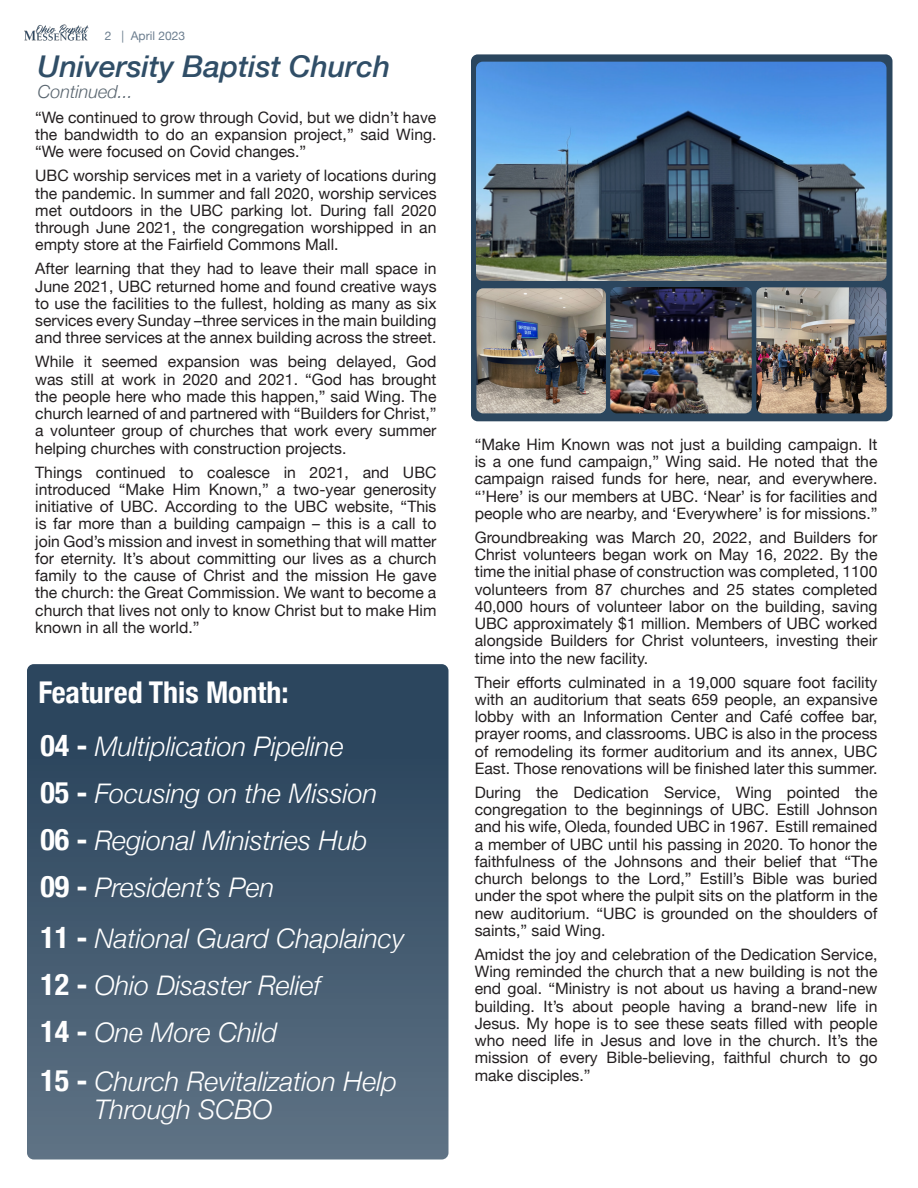
<style>
.page{position:relative;width:918px;height:1188px;background:#fff}
.page>*{position:absolute;margin:0;border:0;box-sizing:border-box;transform-origin:0 0}
.Headline_1{font:italic 500 30px "Helvetica Neue";color:#304e67}
.t1{font:700 condensed 30px "Helvetica Neue";color:#fff}
.Headline_Light{font:italic 300 27px/28.5px "Helvetica Neue";color:#fff}
.Subheading_1{font:italic 300 18px "Helvetica Neue";color:#5a6670}
.t2{font:15.75px/17.2px "Helvetica Neue";color:#231f20;text-align:justify}
.t3{font:12px "Helvetica Neue";color:#6c7e8f}
.s1{font-weight:700;font-style:normal;font-stretch:condensed;font-size:30px}
</style>
<div class="page">
<img style="left:24px;top:24px;width:65px;height:17px">
<div style="left:471px;top:54px;width:422px;height:367px;background:#2b465e;border-radius:7px"></div>
<img style="left:476px;top:62px;width:411px;height:219px">
<img style="left:476px;top:288px;width:130px;height:125px">
<img style="left:610px;top:287px;width:142px;height:126px">
<img style="left:756px;top:287px;width:131px;height:126px">
<div style="left:27px;top:664px;width:421px;height:496px;background:linear-gradient(to bottom,#243f58,#5e7284);border-radius:7px"></div>
<p class="t3" style="left:105px;top:27px;width:82px">2 | April 2023</p>
<p class="Headline_1" style="left:38px;top:41px;width:354px">University Baptist Church</p>
<p class="Subheading_1" style="left:38px;top:77px;width:97px">Continued...</p>
<p class="t2" style="left:35px;top:110px;width:403px">“We continued to grow through Covid, but we didn’t have the bandwidth to do an expansion project,” said Wing. “We were focused on Covid changes.”</p>
<p class="t2" style="left:35px;top:168px;width:403px">UBC worship services met in a variety of locations during the pandemic. ln summer and fall 2020, worship services met outdoors in the UBC parking lot. During fall 2020 through June 2021, the congregation worshipped in an empty store at the Fairfield Commons Mall.</p>
<p class="t2" style="left:35px;top:261px;width:403px">After learning that they had to leave their mall space in June 2021, UBC returned home and found creative ways to use the facilities to the fullest, holding as many as six services every Sunday –three services in the main building and three services at the annex building across the street.</p>
<p class="t2" style="left:35px;top:354px;width:403px">While it seemed expansion was being delayed, God was still at work in 2020 and 2021. “God has brought the people here who made this happen,” said Wing. The church learned of and partnered with “Builders for Christ,” a volunteer group of churches that work every summer helping churches with construction projects.</p>
<p class="t2" style="left:35px;top:464px;width:403px">Things continued to coalesce in 2021, and UBC introduced “Make Him Known,” a two-year generosity initiative of UBC. According to the UBC website, “This is far more than a building campaign – this is a call to join God’s mission and invest in something that will matter for eternity. It’s about committing our lives as a church family to the cause of Christ and the mission He gave the church: the Great Commission. We want to become a church that lives not only to know Christ but to make Him known in all the world.”</p>
<h1 class="t1" style="left:39px;top:667px;width:252px">Featured This Month:</h1>
<p class="Headline_Light" style="left:40px;top:730px;width:305px"><span class="s1">04 -</span> Multiplication Pipeline</p>
<p class="Headline_Light" style="left:40px;top:777px;width:338px"><span class="s1">05 -</span> Focusing on the Mission</p>
<p class="Headline_Light" style="left:40px;top:824px;width:329px"><span class="s1">06 -</span> Regional Ministries Hub</p>
<p class="Headline_Light" style="left:40px;top:872px;width:235px"><span class="s1">09 -</span> President’s Pen</p>
<p class="Headline_Light" style="left:40px;top:922px;width:365px"><span class="s1">11 -</span> National Guard Chaplaincy</p>
<p class="Headline_Light" style="left:40px;top:969px;width:282px"><span class="s1">12 -</span> Ohio Disaster Relief</p>
<p class="Headline_Light" style="left:40px;top:1016px;width:238px"><span class="s1">14 -</span> One More Child</p>
<p class="Headline_Light" style="left:94px;top:1065px;width:304px;text-indent:-54px"><span class="s1">15 -</span> Church Revitalization Help<br>Through SCBO</p>
<p class="t2" style="left:475px;top:436px;width:404px">“Make Him Known was not just a building campaign. It is a one fund campaign,” Wing said. He noted that the campaign raised funds for here, near, and everywhere. “’Here’ is our members at UBC. ‘Near’ is for facilities and people who are nearby, and ‘Everywhere’ is for missions.”</p>
<p class="t2" style="left:475px;top:529px;width:404px">Groundbreaking was March 20, 2022, and Builders for Christ volunteers began work on May 16, 2022. By the time the initial phase of construction was completed, 1100 volunteers from 87 churches and 25 states completed 40,000 hours of volunteer labor on the building, saving UBC approximately $1 million. Members of UBC worked alongside Builders for Christ volunteers, investing their time into the new facility.</p>
<p class="t2" style="left:475px;top:674px;width:404px">Their efforts culminated in a 19,000 square foot facility with an auditorium that seats 659 people, an expansive lobby with an Information Center and Café coffee bar, prayer rooms, and classrooms. UBC is also in the process of remodeling its former auditorium and its annex, UBC East. Those renovations will be finished later this summer.</p>
<p class="t2" style="left:475px;top:784px;width:404px">During the Dedication Service, Wing pointed the congregation to the beginnings of UBC. Estill Johnson and his wife, Oleda, founded UBC in 1967. Estill remained a member of UBC until his passing in 2020. To honor the faithfulness of the Johnsons and their belief that “The church belongs to the Lord,” Estill’s Bible was buried under the spot where the pulpit sits on the platform in the new auditorium. “UBC is grounded on the shoulders of saints,” said Wing.</p>
<p class="t2" style="left:475px;top:946px;width:404px">Amidst the joy and celebration of the Dedication Service, Wing reminded the church that a new building is not the end goal. “Ministry is not about us having a brand-new building. It’s about people having a brand-new life in Jesus. My hope is to see these seats filled with people who need life in Jesus and love in the church. It’s the mission of every Bible-believing, faithful church to go make disciples.”</p>
</div>
